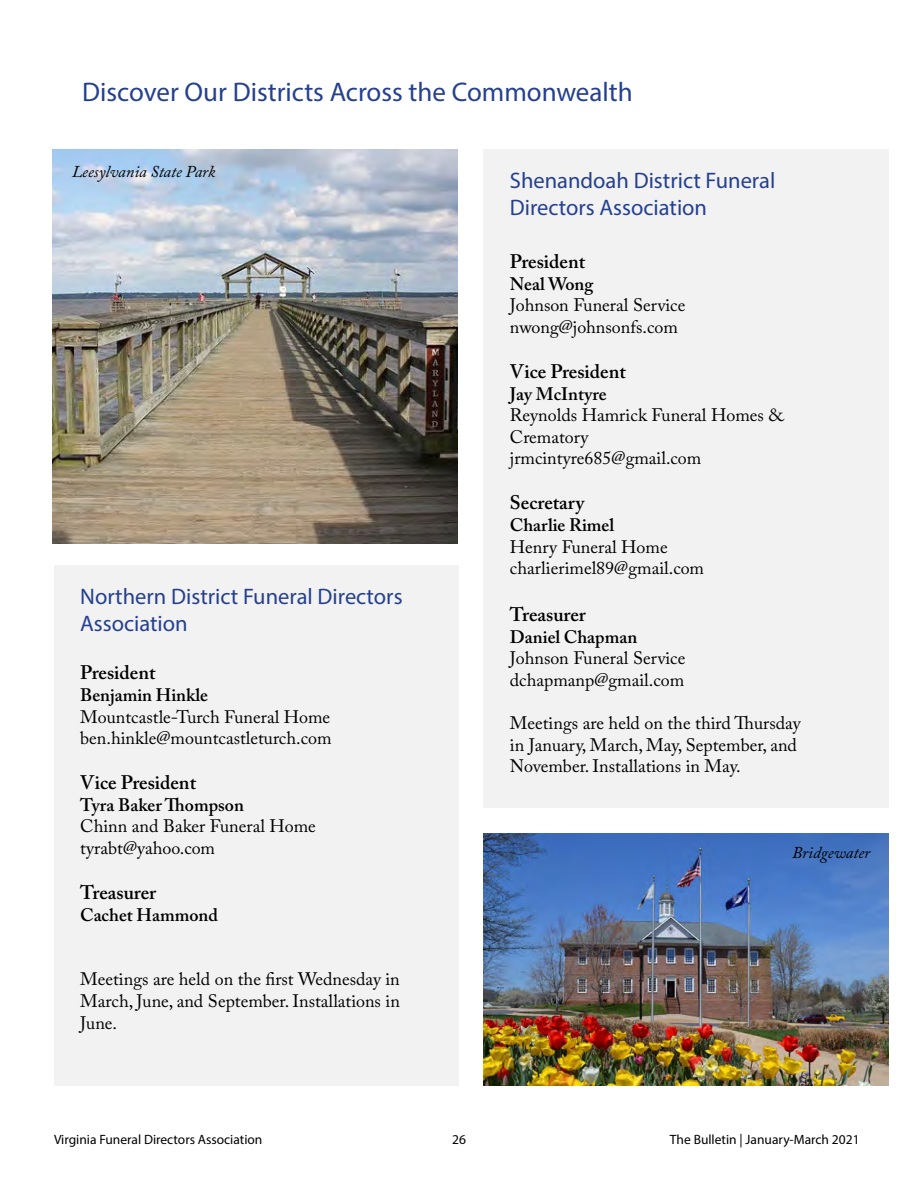
<style>
.page{position:relative;width:918px;height:1188px;background:#fff}
.page>*{position:absolute;margin:0;border:0;box-sizing:border-box;transform-origin:0 0}
.t1{font:27px "Myriad Pro";color:#25408f}
.t2{font:22.5px/27px "Myriad Pro";color:#25408f}
.t3{font:600 19.5px "Adobe Caslon Pro";color:#000}
.t4{font:18px/21.6px "Adobe Caslon Pro";color:#000}
.t5{font:600 18px "Adobe Caslon Pro";color:#000}
.t6{font:italic 16.5px "Adobe Caslon Pro";color:#000}
.t7{font:13.5px "Myriad Pro";color:#000}
</style>
<div class="page">
<div style="left:54px;top:565px;width:405px;height:520px;background:#f2f2f2"></div>
<div style="left:484px;top:149px;width:405px;height:659px;background:#f2f2f2"></div>
<img style="left:484px;top:833px;width:405px;height:252px">
<img style="left:53px;top:149px;width:405px;height:395px">
<h1 class="t1" style="left:82px;top:76px;width:552px">Discover Our Districts Across the Commonwealth</h1>
<p class="t6" style="left:72px;top:162px;width:145px">Leesylvania State Park</p>
<p class="t2" style="left:80px;top:582px;width:324px">Northern District Funeral Directors<br>Association</p>
<p class="t3" style="left:80px;top:661px;width:77px">President</p>
<p class="t5" style="left:80px;top:684px;width:129px">Benjamin Hinkle</p>
<p class="t4" style="left:80px;top:706px;width:253px">Mountcastle-Turch Funeral Home ben.hinkle@mountcastleturch.com</p>
<p class="t3" style="left:80px;top:771px;width:117px">Vice President</p>
<p class="t5" style="left:80px;top:794px;width:165px">Tyra Baker Thompson</p>
<p class="t4" style="left:80px;top:815px;width:237px">Chinn and Baker Funeral Home tyrabt@yahoo.com</p>
<p class="t3" style="left:80px;top:881px;width:77px">Treasurer</p>
<p class="t5" style="left:80px;top:904px;width:139px">Cachet Hammond</p>
<p class="t4" style="left:80px;top:968px;width:321px;text-align:justify">Meetings are held on the first Wednesday in March, June, and September. Installations in June.</p>
<p class="t2" style="left:510px;top:166px;width:267px">Shenandoah District Funeral<br>Directors Association</p>
<p class="t3" style="left:510px;top:250px;width:77px">President</p>
<p class="t5" style="left:510px;top:273px;width:85px">Neal Wong</p>
<p class="t4" style="left:510px;top:294px;width:177px">Johnson Funeral Service nwong@johnsonfs.com</p>
<p class="t3" style="left:510px;top:360px;width:117px">Vice President</p>
<p class="t5" style="left:510px;top:383px;width:98px">Jay McIntyre</p>
<p class="t4" style="left:510px;top:404px;width:275px">Reynolds Hamrick Funeral Homes &amp;<br>Crematory jrmcintyre685@gmail.com</p>
<p class="t3" style="left:510px;top:491px;width:76px">Secretary</p>
<p class="t5" style="left:510px;top:514px;width:106px">Charlie Rimel</p>
<p class="t4" style="left:510px;top:536px;width:196px">Henry Funeral Home charlierimel89@gmail.com</p>
<p class="t3" style="left:510px;top:603px;width:77px">Treasurer</p>
<p class="t5" style="left:510px;top:626px;width:129px">Daniel Chapman</p>
<p class="t4" style="left:510px;top:647px;width:177px">Johnson Funeral Service dchapmanp@gmail.com</p>
<p class="t4" style="left:510px;top:712px;width:292px">Meetings are held on the third Thursday in January, March, May, September, and<br>November. Installations in May.</p>
<p class="t6" style="left:792px;top:843px;width:80px">Bridgewater</p>
<p class="t7" style="left:54px;top:1131px;width:210px">Virginia Funeral Directors Association</p>
<p class="t7" style="left:452px;top:1131px;width:15px">26</p>
<p class="t7" style="left:670px;top:1131px;width:191px">The Bulletin | January-March 2021</p>
</div>
